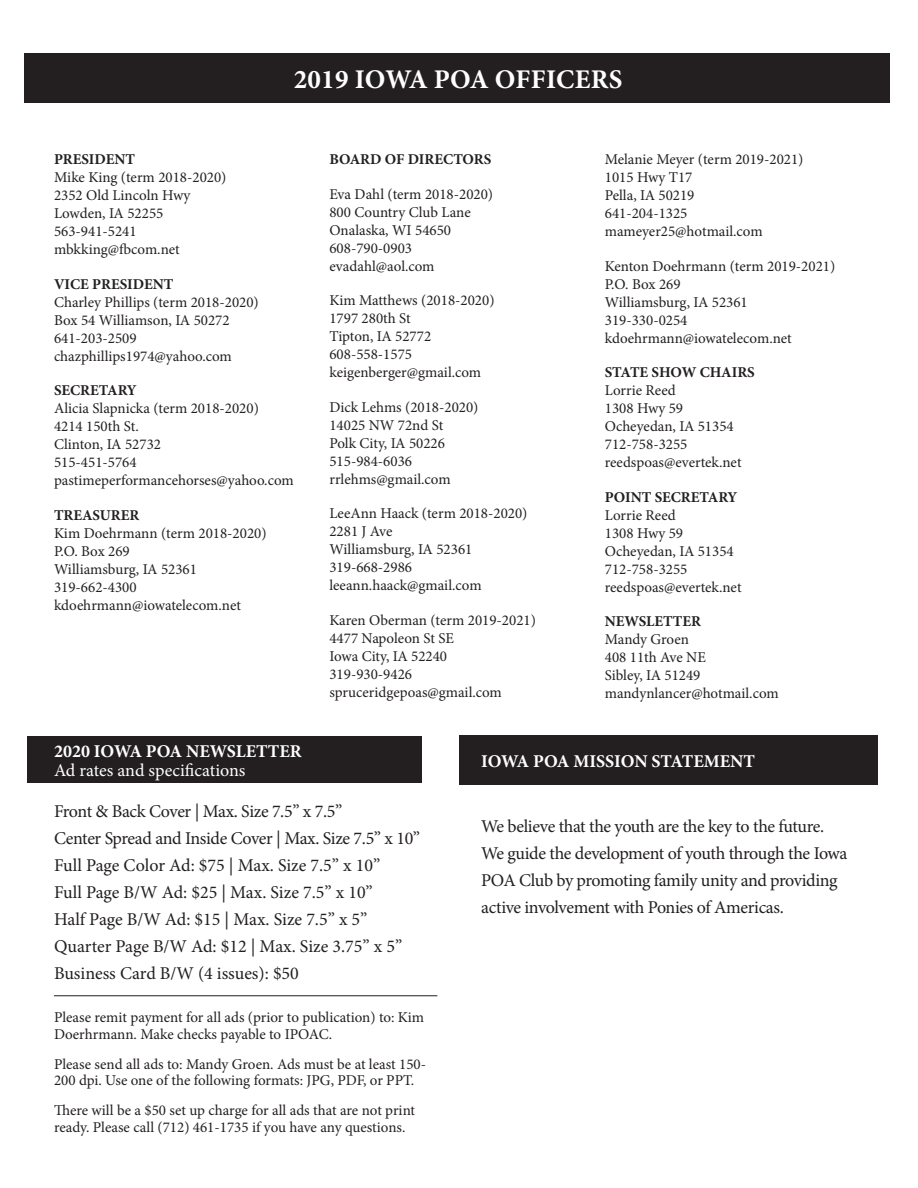
<style>
.page{position:relative;width:918px;height:1188px;background:#fff}
.page>*{position:absolute;margin:0;border:0;box-sizing:border-box;transform-origin:0 0}
.t1{font:700 27px "Minion Pro";letter-spacing:.01em;color:#fff}
.t2{font:18px/27px "Minion Pro";letter-spacing:-.02em;color:#231f20}
.t3{font:18px/19.5px "Minion Pro";color:#fff}
.t4{font:18px "Minion Pro";color:#231f20}
.t5{font:700 18px "Minion Pro";letter-spacing:-.01em;color:#fff}
.t6{font:15px/18px "Minion Pro";color:#231f20}
.t7{font:700 15px "Minion Pro";color:#231f20}
.s1{font-weight:700}
</style>
<div class="page">
<div style="left:25px;top:53px;width:865px;height:50px;background:#231f20"></div>
<div style="left:459px;top:736px;width:419px;height:49px;background:#231f20"></div>
<div style="left:27px;top:736px;width:394px;height:46px;background:#231f20"></div>
<hr style="left:54px;top:995px;width:383px;height:1px;background:#231f20">
<p class="t1" style="left:294px;top:60px;width:330px">2019 IOWA POA OFFICERS</p>
<p class="t6" style="left:54px;top:150px;width:174px"><span class="s1">PRESIDENT<br></span>Mike King (term 2018-2020)<br>2352 Old Lincoln Hwy<br>Lowden, IA 52255<br>563-941-5241 mbkking@fbcom.net</p>
<p class="t6" style="left:54px;top:275px;width:206px"><span class="s1">VICE PRESIDENT<br></span>Charley Phillips (term 2018-2020)<br>Box 54 Williamson, IA 50272<br>641-203-2509 chazphillips1974@yahoo.com</p>
<p class="t6" style="left:54px;top:381px;width:241px"><span class="s1">SECRETARY<br></span>Alicia Slapnicka (term 2018-2020)<br>4214 150th St.<br>Clinton, IA 52732<br>515-451-5764 pastimeperformancehorses@yahoo.com</p>
<p class="t6" style="left:54px;top:506px;width:214px"><span class="s1">TREASURER<br></span>Kim Doehrmann (term 2018-2020)<br>P.O. Box 269<br>Williamsburg, IA 52361<br>319-662-4300 kdoehrmann@iowatelecom.net</p>
<p class="t7" style="left:329px;top:149px;width:163px">BOARD OF DIRECTORS</p>
<p class="t6" style="left:329px;top:185px;width:165px">Eva Dahl (term 2018-2020)<br>800 Country Club Lane<br>Onalaska, WI 54650<br>608-790-0903 evadahl@aol.com</p>
<p class="t6" style="left:329px;top:291px;width:167px">Kim Matthews (2018-2020)<br>1797 280th St<br>Tipton, IA 52772<br>608-558-1575 keigenberger@gmail.com</p>
<p class="t6" style="left:329px;top:398px;width:151px">Dick Lehms (2018-2020)<br>14025 NW 72nd St<br>Polk City, IA 50226<br>515-984-6036 rrlehms@gmail.com</p>
<p class="t6" style="left:329px;top:504px;width:200px">LeeAnn Haack (term 2018-2020)<br>2281 J Ave<br>Williamsburg, IA 52361<br>319-668-2986 leeann.haack@gmail.com</p>
<p class="t6" style="left:329px;top:611px;width:208px">Karen Oberman (term 2019-2021)<br>4477 Napoleon St SE<br>Iowa City, IA 52240<br>319-930-9426 spruceridgepoas@gmail.com</p>
<p class="t6" style="left:605px;top:150px;width:200px">Melanie Meyer (term 2019-2021)<br>1015 Hwy T17<br>Pella, IA 50219<br>641-204-1325 mameyer25@hotmail.com</p>
<p class="t6" style="left:605px;top:257px;width:232px">Kenton Doehrmann (term 2019-2021)<br>P.O. Box 269<br>Williamsburg, IA 52361<br>319-330-0254 kdoehrmann@iowatelecom.net</p>
<p class="t6" style="left:605px;top:363px;width:152px"><span class="s1">STATE SHOW CHAIRS<br></span>Lorrie Reed<br>1308 Hwy 59<br>Ocheyedan, IA 51354<br>712-758-3255 reedspoas@evertek.net</p>
<p class="t6" style="left:605px;top:488px;width:138px"><span class="s1">POINT SECRETARY<br></span>Lorrie Reed<br>1308 Hwy 59<br>Ocheyedan, IA 51354<br>712-758-3255 reedspoas@evertek.net</p>
<p class="t6" style="left:605px;top:612px;width:175px"><span class="s1">NEWSLETTER<br></span>Mandy Groen<br>408 11th Ave NE<br>Sibley, IA 51249 mandynlancer@hotmail.com</p>
<p class="t3" style="left:54px;top:741px;width:249px"><span class="s1">2020 IOWA POA NEWSLETTER<br></span>Ad rates and specifications</p>
<p class="t2" style="left:54px;top:798px;width:290px">Front &amp; Back Cover | Max. Size 7.5” x 7.5”</p>
<p class="t2" style="left:54px;top:825px;width:368px">Center Spread and Inside Cover | Max. Size 7.5” x 10”</p>
<p class="t2" style="left:54px;top:852px;width:328px">Full Page Color Ad: $75 | Max. Size 7.5” x 10”</p>
<p class="t2" style="left:54px;top:879px;width:320px">Full Page B/W Ad: $25 | Max. Size 7.5” x 10”</p>
<p class="t2" style="left:54px;top:906px;width:315px">Half Page B/W Ad: $15 | Max. Size 7.5” x 5”</p>
<p class="t4" style="left:54px;top:934px;width:350px">Quarter Page B/W Ad: $12 | Max. Size 3.75” x 5”</p>
<p class="t2" style="left:54px;top:960px;width:246px">Business Card B/W (4 issues): $50</p>
<p class="t6" style="left:54px;top:1009px;width:372px;line-height:16.5px">Please remit payment for all ads (prior to publication) to: Kim<br>Doerhrmann. Make checks payable to IPOAC.</p>
<p class="t6" style="left:54px;top:1056px;width:374px;line-height:16.5px">Please send all ads to: Mandy Groen. Ads must be at least 150-<br>200 dpi. Use one of the following formats: JPG, PDF, or PPT.</p>
<p class="t6" style="left:54px;top:1102px;width:363px;line-height:16.5px">There will be a $50 set up charge for all ads that are not print ready. Please call (712) 461-1735 if you have any questions.</p>
<p class="t5" style="left:481px;top:748px;width:275px">IOWA POA MISSION STATEMENT</p>
<p class="t2" style="left:481px;top:813px;width:368px">We believe that the youth are the key to the future.<br>We guide the development of youth through the Iowa POA Club by promoting family unity and providing active involvement with Ponies of Americas.</p>
</div>
